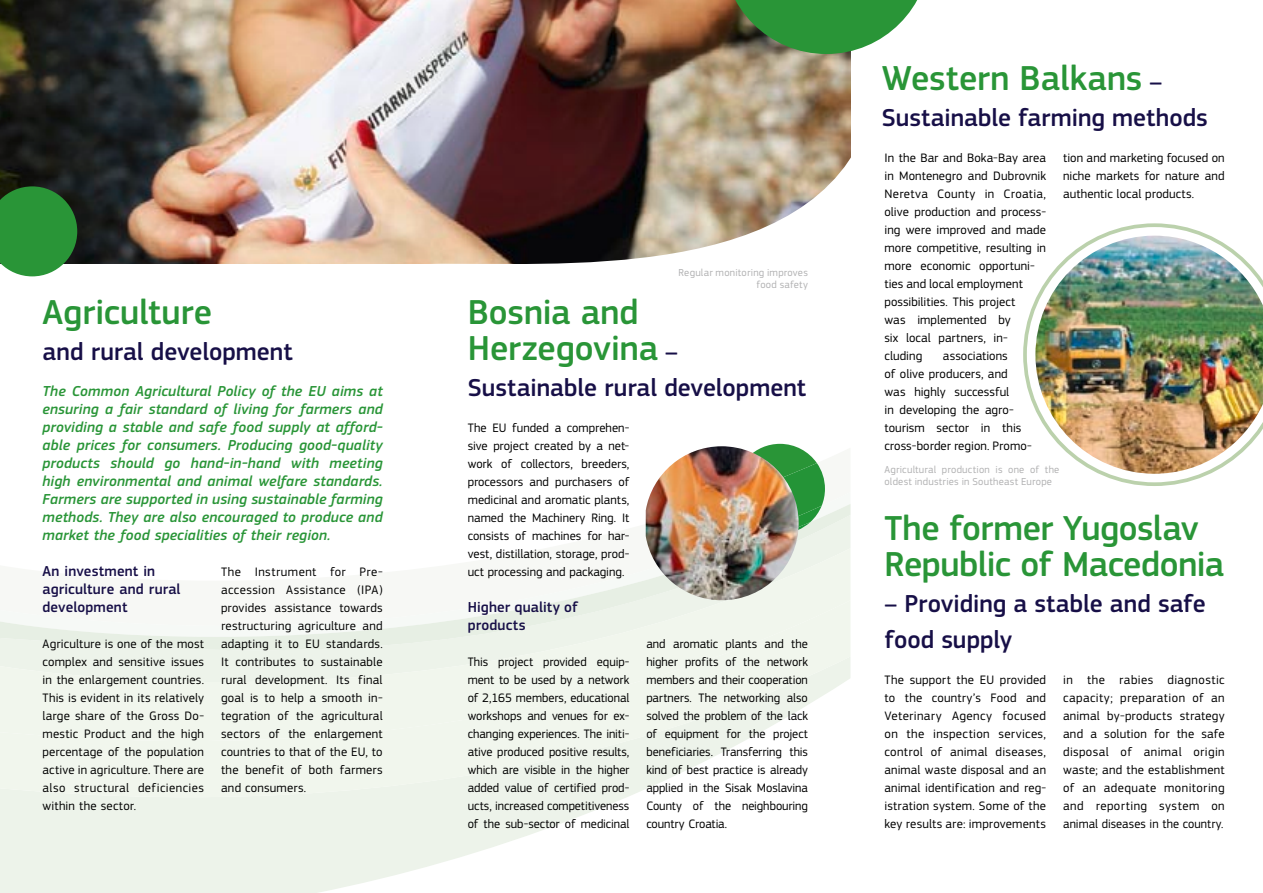
<style>
.page{position:relative;width:1263px;height:893px;background:#fff}
.page>*{position:absolute;margin:0;border:0;box-sizing:border-box;transform-origin:0 0}
.t1{font:500 36px/36px "EC Square Sans Pro";letter-spacing:-.005em;color:#299537}
.t2{font:500 25.5px/36px "EC Square Sans Pro";color:#170f47}
.t3{font:italic 500 15px/18px "EC Square Sans Pro";letter-spacing:.01em;color:#299537;text-align:justify}
.t4{font:500 15px/18px "EC Square Sans Pro";letter-spacing:.01em;color:#170f47}
.t5{font:12.75px/18px "EC Square Sans Pro";letter-spacing:.005em;color:#000;text-align:justify}
.t6{font:10.5px/12.6px "EC Square Sans Pro";letter-spacing:.025em;color:#b1b1b2}
.s1{font-size:25.5px;color:#170f47}
</style>
<div class="page">
<svg style="left:0;top:797px;width:627px;height:96px;fill:#edf3ea"></svg>
<svg style="left:0;top:741px;width:743px;height:56px;background:#f0f5ed"></svg>
<div style="left:0;top:650px;width:850px;height:91px;background:#f1f6ed"></div>
<svg style="left:0;top:504px;width:850px;height:146px;fill:#f7f8f5"></svg>
<img style="left:0;top:0;width:850px;height:264px">
<svg style="left:408px;top:148px;width:443px;height:116px"></svg>
<svg style="left:766px;top:444px;width:59px;height:90px"></svg>
<svg style="left:0;top:186px;width:77px;height:90px;background:#338e3f"></svg>
<img style="left:646px;top:446px;width:153px;height:154px">
<svg style="left:722px;top:0;width:195px;height:54px;background:#4f9452"></svg>
<img style="left:1023px;top:223px;width:240px;height:263px">
<h1 class="t1" style="left:43px;top:295px;width:171px">Agriculture</h1>
<h2 class="t2" style="left:43px;top:334px;width:252px">and rural development</h2>
<p class="t6" style="left:679px;top:266px;width:131px;text-align:right">Regular monitoring improves food safety</p>
<h1 class="t1" style="left:468px;top:295px;width:212px">Bosnia and<br>Herzegovina <span class="s1">–</span></h1>
<p class="t3" style="left:43px;top:382px;width:342px">The Common Agricultural Policy of the EU aims at</p>
<h2 class="t2" style="left:468px;top:370px;width:340px">Sustainable rural development</h2>
<p class="t3" style="left:43px;top:400px;width:342px">ensuring a fair standard of living for farmers and providing a stable and safe food supply at afford&shy;able prices for consumers. Producing good-quality products should go hand-in-hand with meeting high environmental and animal welfare standards.<br>Farmers are supported in using sustainable farming methods. They are also encouraged to produce and market the food specialities of their region.</p>
<p class="t5" style="left:468px;top:419px;width:163px">The EU funded a comprehen&shy;sive project created by a net&shy;work of collectors, breeders, processors and purchasers of medicinal and aromatic plants, named the Machinery Ring. It consists of machines for har&shy;vest, distillation, storage, prod&shy;uct processing and packaging.</p>
<p class="t4" style="left:468px;top:598px;width:112px">Higher quality of products</p>
<p class="t5" style="left:468px;top:653px;width:163px">This project provided equip&shy;ment to be used by a network of 2,165 members, educational workshops and venues for ex&shy;changing experiences. The initi&shy;ative produced positive results, which are visible in the higher added value of certified prod&shy;ucts, increased competitiveness of the sub-sector of medicinal</p>
<p class="t4" style="left:43px;top:562px;width:140px">An investment in agriculture and rural development</p>
<p class="t5" style="left:43px;top:635px;width:163px">Agriculture is one of the most complex and sensitive issues in the enlargement countries.<br>This is evident in its relatively large share of the Gross Do&shy;mestic Product and the high percentage of the population active in agriculture. There are also structural deficiencies within the sector.</p>
<p class="t5" style="left:221px;top:563px;width:163px">The Instrument for Pre&shy;accession Assistance (IPA) provides assistance towards restructuring agriculture and adapting it to EU standards.<br>It contributes to sustainable rural development. Its final goal is to help a smooth in&shy;tegration of the agricultural sectors of the enlargement countries to that of the EU, to the benefit of both farmers and consumers.</p>
<p class="t5" style="left:646px;top:635px;width:163px">and aromatic plants and the higher profits of the network members and their cooperation partners. The networking also solved the problem of the lack of equipment for the project beneficiaries. Transferring this kind of best practice is already applied in the Sisak Moslavina County of the neighbouring country Croatia.</p>
<h1 class="t1" style="left:882px;top:61px;width:282px">Western Balkans <span class="s1">–</span></h1>
<h2 class="t2" style="left:882px;top:100px;width:328px">Sustainable farming methods</h2>
<p class="t5" style="left:884px;top:149px;width:163px;text-align:left">In the Bar and Boka-Bay area in Montenegro and Dubrovnik<br>Neretva County in Croatia, olive production and process&shy;ing were improved and made more competitive, resulting in more economic opportuni&shy;ties and local employment possibilities. This project<br>was implemented by<br>six local partners, in&shy;cluding</p>
<p class="t5" style="left:884px;top:347px;width:149px;text-align:left;text-indent:58px">associations<br>of olive producers, and was highly successful<br>in developing the agro&shy;tourism sector in this cross-border region. Promo-</p>
<p class="t5" style="left:1063px;top:149px;width:163px">tion and marketing focused on niche markets for nature and authentic local products.</p>
<p class="t6" style="left:884px;top:463px;width:176px">Agricultural production is one of the oldest industries in Southeast Europe</p>
<h1 class="t1" style="left:884px;top:511px;width:341px">The former Yugoslav<br>Republic of Macedonia</h1>
<h2 class="t2" style="left:884px;top:586px;width:323px">– Providing a stable and safe food supply</h2>
<p class="t5" style="left:884px;top:671px;width:163px">The support the EU provided to the country’s Food and Veterinary Agency focused on the inspection services, control of animal diseases, animal waste disposal and an animal identification and reg&shy;istration system. Some of the key results are: improvements</p>
<p class="t5" style="left:1063px;top:671px;width:163px">in the rabies diagnostic capacity; preparation of an animal by-products strategy and a solution for the safe disposal of animal origin waste; and the establishment of an adequate monitoring and reporting system on animal diseases in the country.</p>
</div>
